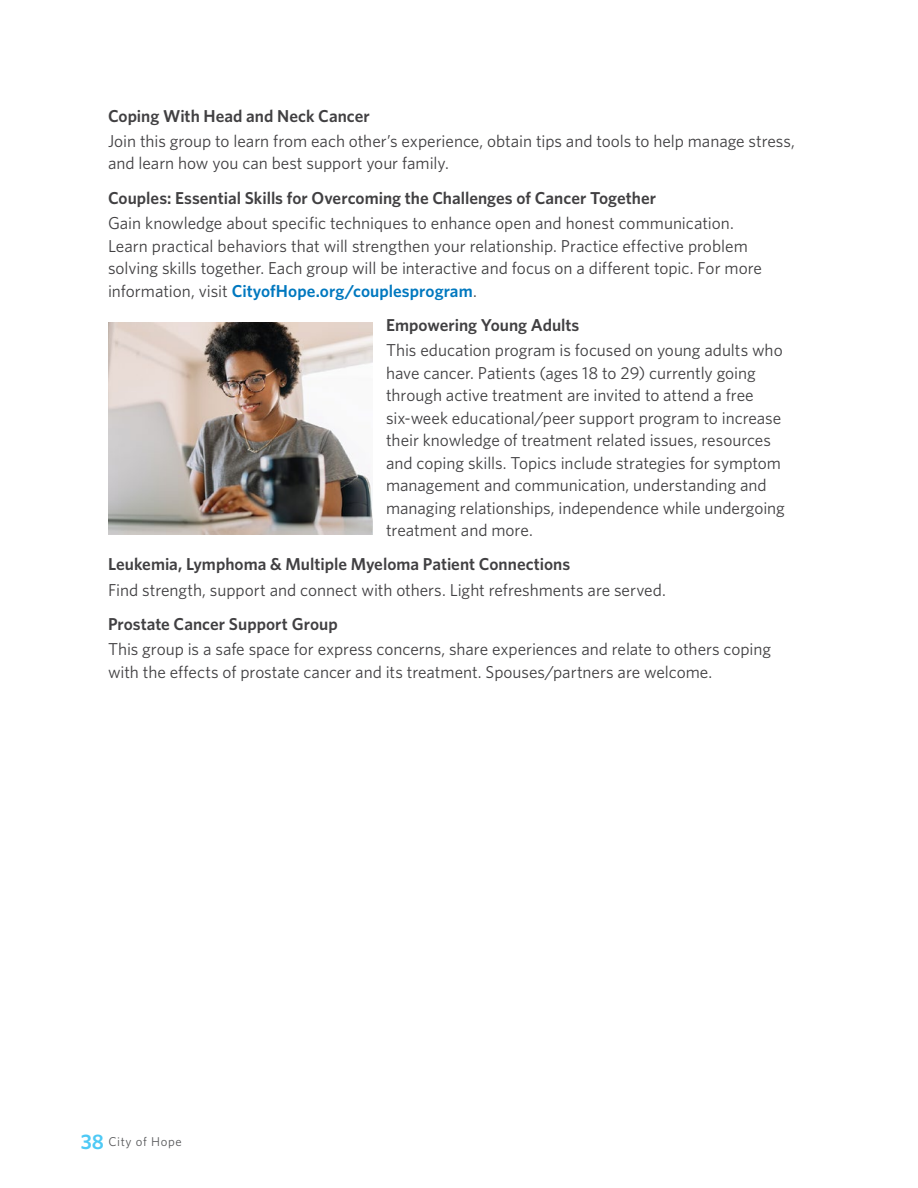
<style>
.page{position:relative;width:918px;height:1188px;background:#fff}
.page>*{position:absolute;margin:0;border:0;box-sizing:border-box;transform-origin:0 0}
.t1{font:17.25px/22.5px "Whitney";letter-spacing:-.005em;color:#414042}
.t2{font:600 17.25px "Whitney";color:#414042}
.t3{font:12.75px "Whitney";letter-spacing:.05em;color:#58595b}
.s1{font-weight:600;color:#0078bf}
.s2{font-weight:600;font-size:21px;color:#4ec9f5}
</style>
<div class="page">
<img style="left:108px;top:322px;width:265px;height:213px">
<p class="t2" style="left:108px;top:105px;width:263px">Coping With Head and Neck Cancer</p>
<p class="t1" style="left:108px;top:129px;width:688px">Join this group to learn from each other’s experience, obtain tips and tools to help manage stress, and learn how you can best support your family.</p>
<p class="t2" style="left:108px;top:187px;width:550px">Couples: Essential Skills for Overcoming the Challenges of Cancer Together</p>
<p class="t1" style="left:108px;top:211px;width:656px">Gain knowledge about specific techniques to enhance open and honest communication.<br>Learn practical behaviors that will strengthen your relationship. Practice effective problem solving skills together. Each group will be interactive and focus on a different topic. For more information, visit <span class="s1">CityofHope.org/couplesprogram</span>.</p>
<p class="t2" style="left:386px;top:314px;width:195px">Empowering Young Adults</p>
<p class="t1" style="left:386px;top:339px;width:400px">This education program is focused on young adults who have cancer. Patients (ages 18 to 29) currently going through active treatment are invited to attend a free six-week educational/peer support program to increase their knowledge of treatment related issues, resources and coping skills. Topics include strategies for symptom management and communication, understanding and managing relationships, independence while undergoing treatment and more.</p>
<p class="t2" style="left:108px;top:554px;width:464px">Leukemia, Lymphoma &amp; Multiple Myeloma Patient Connections</p>
<p class="t1" style="left:108px;top:578px;width:559px">Find strength, support and connect with others. Light refreshments are served.</p>
<p class="t2" style="left:108px;top:614px;width:231px">Prostate Cancer Support Group</p>
<p class="t1" style="left:108px;top:638px;width:665px">This group is a safe space for express concerns, share experiences and relate to others coping with the effects of prostate cancer and its treatment. Spouses/partners are welcome.</p>
<p class="t3" style="left:81px;top:1134px;width:102px"><span class="s2">38</span> City of Hope</p>
</div>
